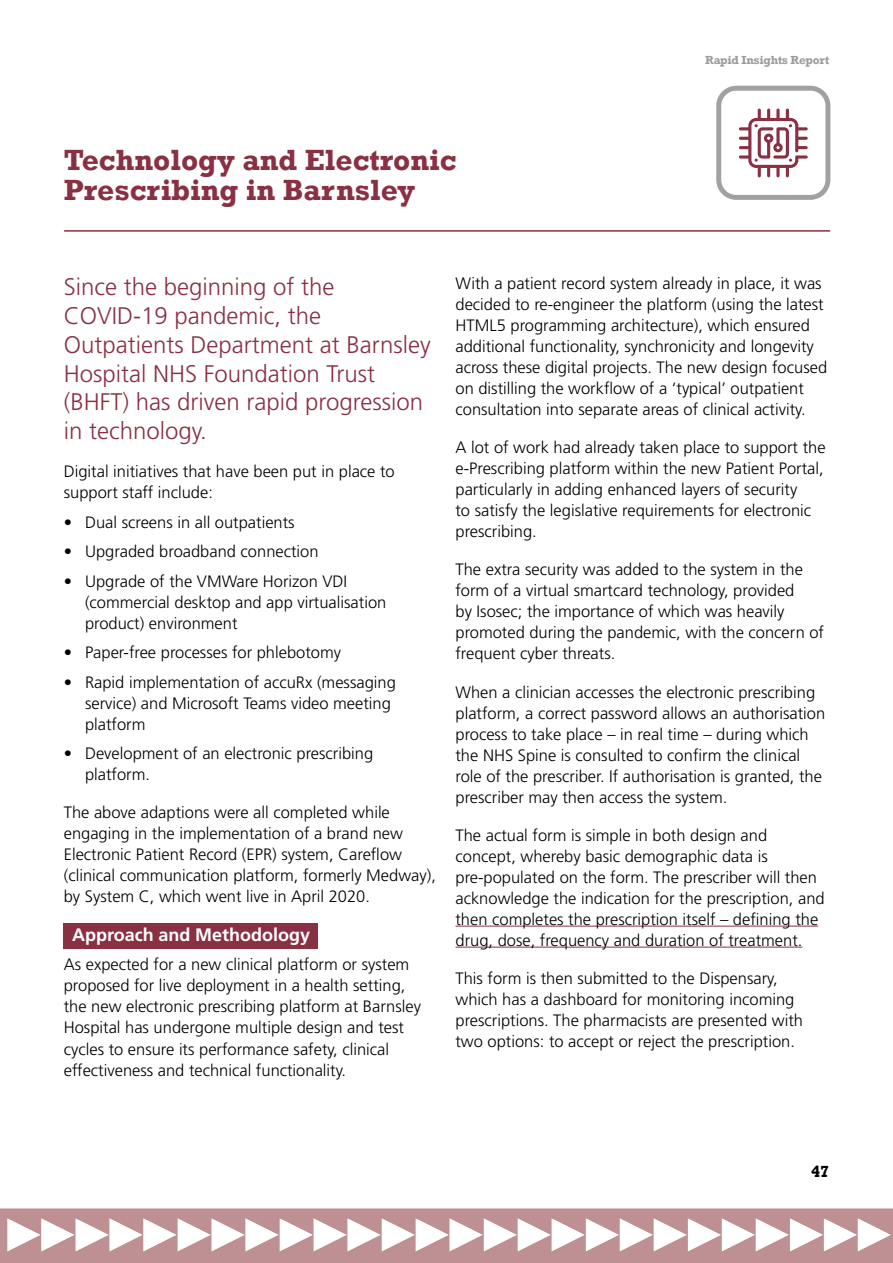
<style>
.page{position:relative;width:893px;height:1263px;background:#fff}
.page>*{position:absolute;margin:0;border:0;box-sizing:border-box;transform-origin:0 0}
.t1{font:700 30px/30px "Rockwell";color:#893043}
.t2{font:300 24px/28.8px "Frutiger";color:#893043}
.t3{font:700 18px "Frutiger";color:#fff}
.Bullets{font:300 16.5px/21px "Frutiger";color:#000}
.Last_Bullet{font:300 16.5px/21px "Frutiger";color:#000}
.t4{font:700 16.5px "Rockwell";color:#000}
.t5{font:700 12px "Rockwell";letter-spacing:-.02em;color:#9d9d9c}
</style>
<div class="page">
<div style="left:64px;top:923px;width:254px;height:25px;background:#893043"></div>
<hr style="left:455px;top:926px;width:363px;height:1px;background:#893043">
<hr style="left:455px;top:947px;width:347px;height:1px;background:#893043">
<hr style="left:65px;top:230px;width:765px;height:2px;background:#893043">
<div style="left:0;top:1208px;width:893px;height:55px;background:#be9094"></div>
<svg style="left:5px;top:1216px;width:888px;height:37px"></svg>
<svg style="left:716px;top:86px;width:114px;height:114px"></svg>
<p class="t1" style="left:64px;top:145px;width:394px">Technology and Electronic<br>Prescribing in Barnsley</p>
<p class="t5" style="left:705px;top:52px;width:125px">Rapid Insights Report</p>
<p class="t2" style="left:64px;top:272px;width:369px">Since the beginning of the<br>COVID-19 pandemic, the<br>Outpatients Department at Barnsley<br>Hospital NHS Foundation Trust (BHFT) has driven rapid progression in technology.</p>
<p class="Bullets" style="left:64px;top:461px;width:332px">Digital initiatives that have been put in place to support staff include:</p>
<p class="Bullets" style="left:64px;top:511px;width:232px">• Dual screens in all outpatients</p>
<p class="Bullets" style="left:64px;top:541px;width:256px">• Upgraded broadband connection</p>
<p class="Bullets" style="left:85px;top:570px;width:303px;text-indent:-21px">• Upgrade of the VMWare Horizon VDI (commercial desktop and app virtualisation product) environment</p>
<p class="Bullets" style="left:64px;top:642px;width:279px">• Paper-free processes for phlebotomy</p>
<p class="Bullets" style="left:85px;top:671px;width:312px;text-indent:-21px">• Rapid implementation of accuRx (messaging service) and Microsoft Teams video meeting platform</p>
<p class="Last_Bullet" style="left:85px;top:743px;width:290px;text-indent:-21px">• Development of an electronic prescribing platform.</p>
<p class="Bullets" style="left:64px;top:802px;width:374px">The above adaptions were all completed while engaging in the implementation of a brand new Electronic Patient Record (EPR) system, Careflow (clinical communication platform, formerly Medway), by System C, which went live in April 2020.</p>
<p class="t3" style="left:72px;top:924px;width:239px">Approach and Methodology</p>
<p class="Bullets" style="left:64px;top:954px;width:359px">As expected for a new clinical platform or system proposed for live deployment in a health setting, the new electronic prescribing platform at Barnsley Hospital has undergone multiple design and test cycles to ensure its performance safety, clinical effectiveness and technical functionality.</p>
<p class="Bullets" style="left:455px;top:273px;width:373px">With a patient record system already in place, it was decided to re-engineer the platform (using the latest HTML5 programming architecture), which ensured additional functionality, synchronicity and longevity across these digital projects. The new design focused on distilling the workflow of a ‘typical’ outpatient consultation into separate areas of clinical activity.</p>
<p class="Bullets" style="left:455px;top:437px;width:372px">A lot of work had already taken place to support the e-Prescribing platform within the new Patient Portal, particularly in adding enhanced layers of security<br>to satisfy the legislative requirements for electronic prescribing.</p>
<p class="Bullets" style="left:455px;top:559px;width:370px">The extra security was added to the system in the form of a virtual smartcard technology, provided<br>by Isosec; the importance of which was heavily promoted during the pandemic, with the concern of frequent cyber threats.</p>
<p class="Bullets" style="left:455px;top:681px;width:371px">When a clinician accesses the electronic prescribing platform, a correct password allows an authorisation process to take place – in real time – during which the NHS Spine is consulted to confirm the clinical role of the prescriber. If authorisation is granted, the prescriber may then access the system.</p>
<p class="Bullets" style="left:455px;top:824px;width:371px">The actual form is simple in both design and concept, whereby basic demographic data is pre-populated on the form. The prescriber will then acknowledge the indication for the prescription, and then completes the prescription itself – defining the drug, dose, frequency and duration of treatment.</p>
<p class="Bullets" style="left:455px;top:967px;width:349px">This form is then submitted to the Dispensary, which has a dashboard for monitoring incoming prescriptions. The pharmacists are presented with two options: to accept or reject the prescription.</p>
<p class="t4" style="left:811px;top:1162px;width:20px">47</p>
</div>
